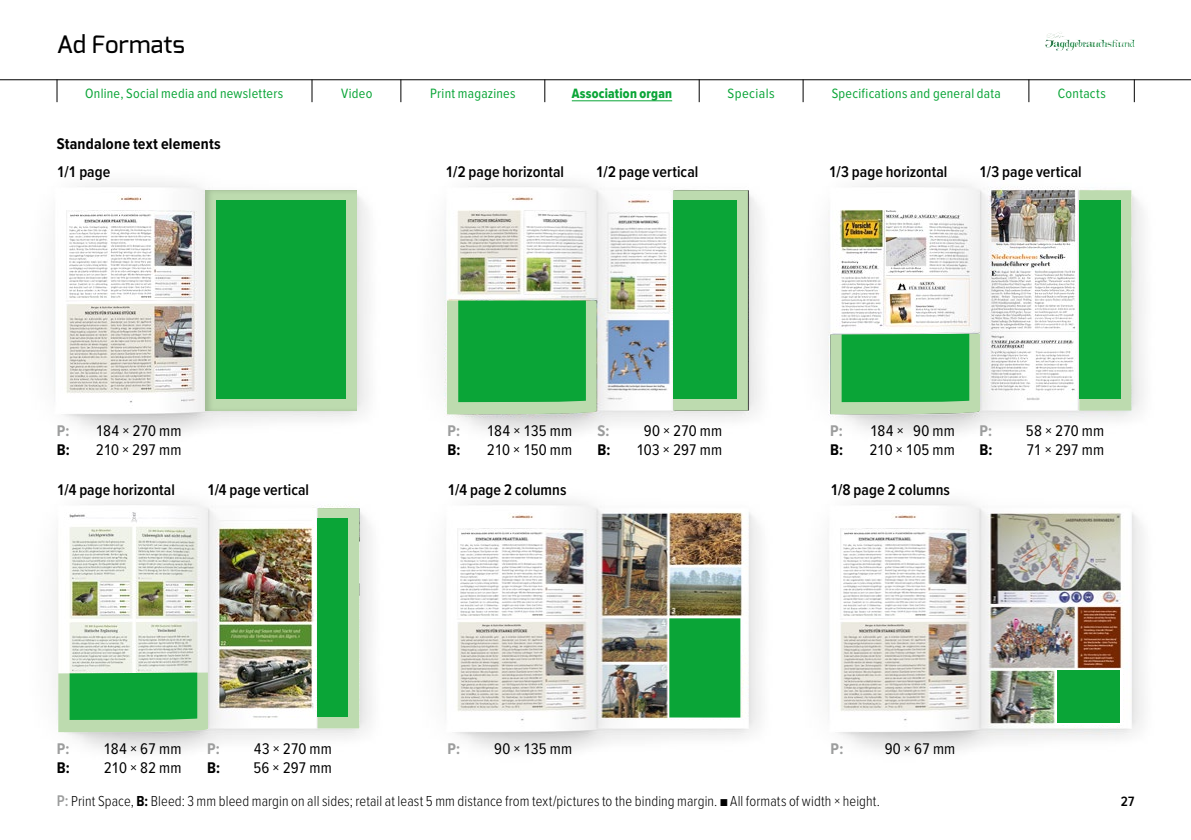
<style>
.page{position:relative;width:1191px;height:840px;background:#fff}
.page>*{position:absolute;margin:0;border:0;box-sizing:border-box;transform-origin:0 0}
.t1{font:500 24px "Exo";letter-spacing:.005em;color:#000}
.t2{font:600 16px "Proxima Nova Cond";letter-spacing:.005em;color:#000}
.t3{font:16px "Proxima Nova Cond";letter-spacing:.005em;color:#000}
.t4{font:700 16px "Proxima Nova Cond";letter-spacing:.015em;color:#000}
.t5{font:700 16px "Proxima Nova Cond";color:#9c9d9d}
.t6{font:300 15px "Proxima Nova Cond";letter-spacing:.01em;color:#000}
.t7{font:14px "Proxima Nova Cond";letter-spacing:.02em;color:#0aa537}
.t8{font:14px "Proxima Nova Cond Extrabld";letter-spacing:.015em;color:#0aa537;scale:.96 1}
.t9{font:600 14px "Proxima Nova Cond";color:#000}
.s1{font-weight:600;font-size:16px;color:#9c9d9d}
.s2{font-weight:700}
.s3{font-size:12px}
</style>
<div class="page">
<hr style="left:0;top:79px;width:1191px;height:1px;background:#000">
<svg style="left:1134px;top:79px;width:1px;height:23px"></svg>
<svg style="left:1028px;top:79px;width:1px;height:23px"></svg>
<svg style="left:802px;top:79px;width:1px;height:23px"></svg>
<svg style="left:699px;top:79px;width:1px;height:23px"></svg>
<svg style="left:544px;top:79px;width:1px;height:23px"></svg>
<svg style="left:400px;top:79px;width:1px;height:23px"></svg>
<svg style="left:312px;top:79px;width:1px;height:23px"></svg>
<svg style="left:57px;top:79px;width:1px;height:23px"></svg>
<img style="left:55px;top:500px;width:317px;height:253px">
<div style="left:317px;top:508px;width:42px;height:220px;background:#bddbaf"></div>
<div style="left:317px;top:518px;width:31px;height:198px;background:#0aa537"></div>
<img style="left:52px;top:182px;width:307px;height:253px">
<div style="left:186px;top:174px;width:193px;height:239px;background:#000;opacity:.15"></div>
<div style="left:216px;top:200px;width:130px;height:199px;background:#0aa537"></div>
<img style="left:443px;top:182px;width:318px;height:253px">
<div style="left:673px;top:190px;width:75px;height:220px;background:#bddbaf"></div>
<div style="left:673px;top:200px;width:64px;height:199px;background:#0aa537"></div>
<img style="left:443px;top:500px;width:318px;height:253px">
<img style="left:826px;top:500px;width:318px;height:253px">
<img style="left:827px;top:182px;width:317px;height:253px">
<div style="left:1079px;top:190px;width:52px;height:220px;background:#bddbaf"></div>
<div style="left:1079px;top:200px;width:41px;height:199px;background:#0aa537"></div>
<svg style="left:830px;top:333px;width:150px;height:81px"></svg>
<svg style="left:447px;top:300px;width:149px;height:114px"></svg>
<svg style="left:1055px;top:669px;width:67px;height:55px"></svg>
<div style="left:1057px;top:670px;width:63px;height:52px;background:#0aa537"></div>
<div style="left:668px;top:616px;width:74px;height:102px;background:linear-gradient(to bottom,#9fdbb0,#9bd9ad)"></div>
<div style="left:669px;top:618px;width:71px;height:99px;background:#0aa537"></div>
<svg style="left:58px;top:672px;width:150px;height:59px"></svg>
<img style="left:1047px;top:32px;width:17px;height:6px">
<hr style="left:572px;top:100px;width:100px;height:1px;background:#0aa537">
<h1 class="t1" style="left:57px;top:28px;width:130px">Ad Formats</h1>
<p class="t8" style="left:572px;top:83px;width:106px">Association organ</p>
<p class="t7" style="left:85px;top:83px;width:200px">Online, Social media and newsletters</p>
<p class="t7" style="left:341px;top:83px;width:33px">Video</p>
<p class="t7" style="left:430px;top:83px;width:87px">Print magazines</p>
<p class="t7" style="left:727px;top:83px;width:49px">Specials</p>
<p class="t7" style="left:831px;top:83px;width:171px">Specifications and general data</p>
<p class="t7" style="left:1057px;top:83px;width:50px">Contacts</p>
<p class="t4" style="left:57px;top:132px;width:166px">Standalone text elements</p>
<p class="t2" style="left:57px;top:160px;width:55px">1/1 page</p>
<p class="t2" style="left:445px;top:160px;width:120px">1/2 page horizontal</p>
<p class="t2" style="left:596px;top:160px;width:104px">1/2 page vertical</p>
<p class="t2" style="left:829px;top:160px;width:120px">1/3 page horizontal</p>
<p class="t2" style="left:979px;top:160px;width:104px">1/3 page vertical</p>
<p class="t5" style="left:57px;top:418px;width:14px">P:</p>
<p class="t3" style="left:96px;top:418px;width:87px">184 × 270 mm</p>
<p class="t4" style="left:57px;top:437px;width:15px">B:</p>
<p class="t3" style="left:96px;top:437px;width:87px">210 × 297 mm</p>
<p class="t5" style="left:447px;top:418px;width:14px">P:</p>
<p class="t3" style="left:487px;top:418px;width:87px">184 × 135 mm</p>
<p class="t4" style="left:447px;top:437px;width:15px">B:</p>
<p class="t3" style="left:487px;top:437px;width:87px">210 × 150 mm</p>
<p class="t5" style="left:597px;top:418px;width:13px">S:</p>
<p class="t3" style="left:644px;top:418px;width:80px">90 × 270 mm</p>
<p class="t4" style="left:597px;top:437px;width:15px">B:</p>
<p class="t3" style="left:636px;top:437px;width:87px">103 × 297 mm</p>
<p class="t5" style="left:830px;top:418px;width:14px">P:</p>
<p class="t3" style="left:870px;top:418px;width:86px">184 × 90 mm</p>
<p class="t4" style="left:830px;top:437px;width:15px">B:</p>
<p class="t3" style="left:869px;top:437px;width:87px">210 × 105 mm</p>
<p class="t5" style="left:979px;top:418px;width:14px">P:</p>
<p class="t3" style="left:1026px;top:418px;width:80px">58 × 270 mm</p>
<p class="t4" style="left:979px;top:437px;width:15px">B:</p>
<p class="t3" style="left:1026px;top:437px;width:79px">71 × 297 mm</p>
<p class="t2" style="left:57px;top:477px;width:119px">1/4 page horizontal</p>
<p class="t2" style="left:207px;top:477px;width:103px">1/4 page vertical</p>
<p class="t2" style="left:447px;top:477px;width:120px">1/4 page 2 columns</p>
<p class="t2" style="left:830px;top:477px;width:121px">1/8 page 2 columns</p>
<p class="t5" style="left:57px;top:736px;width:14px">P:</p>
<p class="t3" style="left:103px;top:736px;width:80px">184 × 67 mm</p>
<p class="t4" style="left:57px;top:755px;width:15px">B:</p>
<p class="t3" style="left:104px;top:755px;width:79px">210 × 82 mm</p>
<p class="t5" style="left:207px;top:736px;width:14px">P:</p>
<p class="t3" style="left:254px;top:736px;width:79px">43 × 270 mm</p>
<p class="t4" style="left:207px;top:755px;width:15px">B:</p>
<p class="t3" style="left:253px;top:755px;width:80px">56 × 297 mm</p>
<p class="t5" style="left:447px;top:736px;width:14px">P:</p>
<p class="t3" style="left:494px;top:736px;width:80px">90 × 135 mm</p>
<p class="t5" style="left:830px;top:736px;width:14px">P:</p>
<p class="t3" style="left:884px;top:736px;width:72px">90 × 67 mm</p>
<p class="t6" style="left:57px;top:789px;width:824px"><span class="s1">P:</span> Print Space, <span class="s2">B:</span> Bleed: 3 mm bleed margin on all sides; retail at least 5 mm distance from text/pictures to the binding margin. <span class="s3">■</span> All formats of width × height.</p>
<p class="t9" style="left:1120px;top:790px;width:15px">27</p>
</div>
